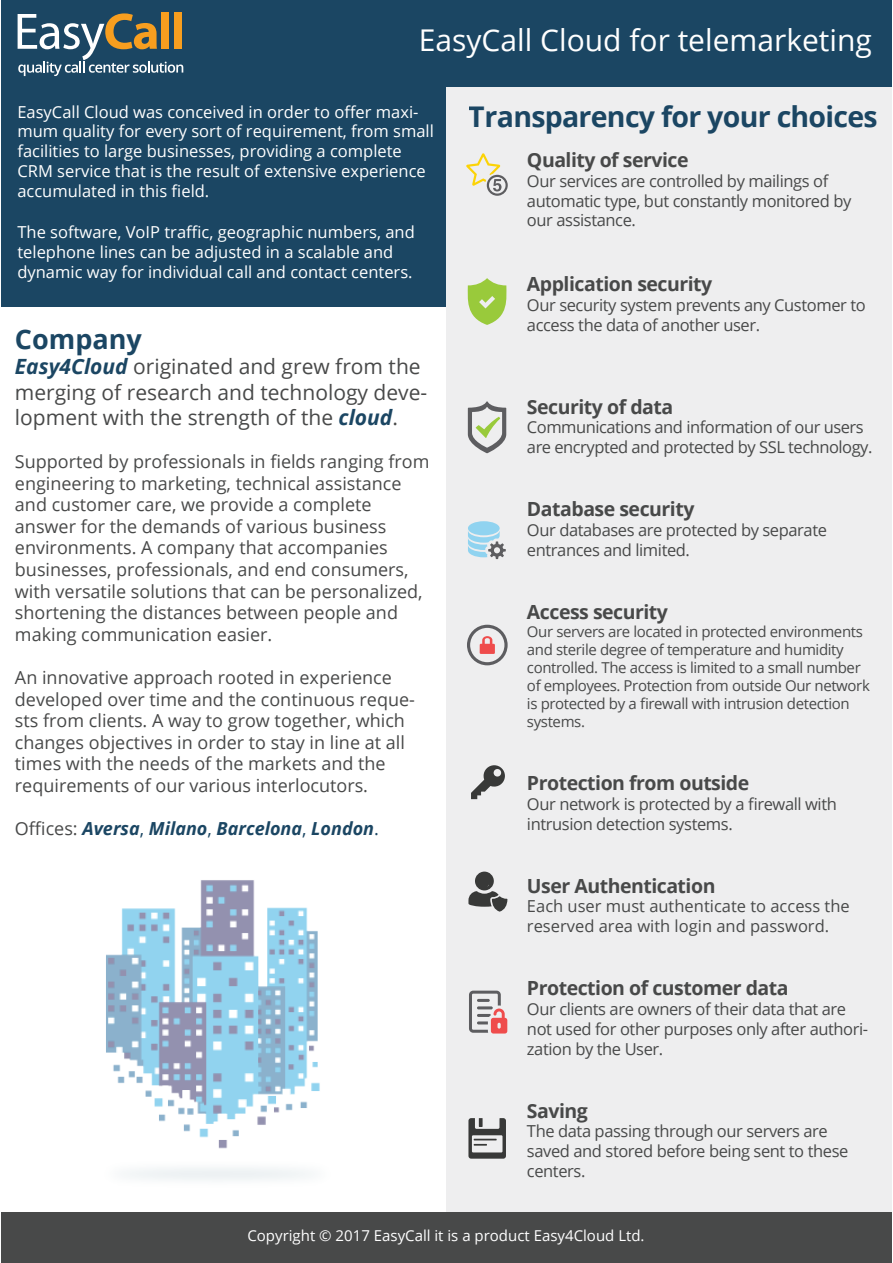
<style>
.page{position:relative;width:893px;height:1263px;background:#fff}
.page>*{position:absolute;margin:0;border:0;box-sizing:border-box;transform-origin:0 0}
.t1{font:30px "Open Sans";color:#fff}
.t2{font:700 28.5px "Open Sans";letter-spacing:-.025em;color:#1b4663}
.t3{font:700 27px "Open Sans";color:#1b4663}
.t4{font:21px/25.2px "Open Sans";color:#484949}
.t5{font:700 19.5px "Open Sans";letter-spacing:-.025em;color:#484949}
.t6{font:18px/21.6px "Open Sans";color:#484949}
.t7{font:italic 700 18px "Open Sans";color:#1b4663}
.t8{font:16.5px/19.8px "Open Sans";letter-spacing:-.025em;color:#484949}
.t9{font:16.5px/19.8px "Open Sans";color:#fff}
.t10{font:16.5px/19.8px "Open Sans";color:#484949}
.t11{font:15px/18px "Open Sans";letter-spacing:-.025em;color:#484949}
.t12{font:15px "Open Sans";color:#fff}
.s1{font-weight:700;font-style:italic;color:#1b4663}
.s2{font-weight:400;font-style:normal;color:#484949}
.s3{font-weight:400;font-style:normal}
</style>
<div class="page">
<div style="left:1px;top:76px;width:445px;height:230px;background:#1b4663"></div>
<div style="left:446px;top:76px;width:446px;height:1187px;background:#eeeeef"></div>
<div style="left:1px;top:0;width:891px;height:87px;background:#1b4663"></div>
<svg style="left:18px;top:13px;width:165px;height:63px"></svg>
<div style="left:161px;top:12px;width:8px;height:37px;background:#f79e1f"></div>
<div style="left:174px;top:12px;width:8px;height:37px;background:#f79e1f"></div>
<div style="left:1px;top:1212px;width:891px;height:51px;background:#484949"></div>
<svg style="left:467px;top:278px;width:40px;height:47px"></svg>
<svg style="left:468px;top:401px;width:38px;height:52px"></svg>
<div style="left:468px;top:521px;width:32px;height:14px;background:#90d3f0;border-radius:50%"></div>
<svg style="left:468px;top:530px;width:38px;height:29px"></svg>
<svg style="left:467px;top:625px;width:41px;height:40px"></svg>
<svg style="left:468px;top:871px;width:39px;height:41px"></svg>
<div style="left:477px;top:877px;width:12px;height:12px;background:#383938;border-radius:50%"></div>
<svg style="left:468px;top:1118px;width:38px;height:41px"></svg>
<svg style="left:469px;top:991px;width:38px;height:42px"></svg>
<svg style="left:471px;top:765px;width:34px;height:34px"></svg>
<svg style="left:466px;top:153px;width:42px;height:43px"></svg>
<img style="left:106px;top:880px;width:214px;height:300px">
<h1 class="t1" style="left:419px;top:20px;width:455px">EasyCall Cloud for telemarketing</h1>
<p class="t9" style="left:17px;top:101px;width:418px">EasyCall Cloud was conceived in order to offer maxi&shy;mum quality for every sort of requirement, from small facilities to large businesses, providing a complete CRM service that is the result of extensive experience accumulated in this field.</p>
<p class="t9" style="left:17px;top:222px;width:399px">The software, VoIP traffic, geographic numbers, and telephone lines can be adjusted in a scalable and dynamic way for individual call and contact centers.</p>
<h3 class="t3" style="left:15px;top:320px;width:128px">Company</h3>
<p class="t4" style="left:15px;top:354px;width:414px"><span class="s1">Easy4Cloud</span> originated and grew from the merging of research and technology deve&shy;lopment with the strength of the <span class="s1">cloud</span>.</p>
<p class="t6" style="left:15px;top:450px;width:416px">Supported by professionals in fields ranging from engineering to marketing, technical assistance and customer care, we provide a complete answer for the demands of various business environments. A company that accompanies businesses, professionals, and end consumers, with versatile solutions that can be personalized, shortening the distances between people and making communication easier.</p>
<p class="t6" style="left:15px;top:666px;width:401px">An innovative approach rooted in experience developed over time and the continuous reque&shy;sts from clients. A way to grow together, which changes objectives in order to stay in line at all times with the needs of the markets and the requirements of our various interlocutors.</p>
<p class="t7" style="left:15px;top:816px;width:365px"><span class="s2">Offices:</span> Aversa<span class="s3">,</span> Milano<span class="s3">,</span> Barcelona<span class="s3">,</span> London<span class="s3">.</span></p>
<h2 class="t2" style="left:469px;top:97px;width:410px">Transparency for your choices</h2>
<p class="t5" style="left:527px;top:146px;width:163px">Quality of service</p>
<p class="t8" style="left:527px;top:170px;width:326px">Our services are controlled by mailings of automatic type, but constantly monitored by our assistance.</p>
<p class="t5" style="left:527px;top:270px;width:187px">Application security</p>
<p class="t8" style="left:527px;top:295px;width:340px">Our security system prevents any Customer to access the data of another user.</p>
<p class="t5" style="left:527px;top:393px;width:148px">Security of data</p>
<p class="t8" style="left:527px;top:417px;width:347px">Communications and information of our users are encrypted and protected by SSL technology.</p>
<p class="t5" style="left:527px;top:495px;width:169px">Database security</p>
<p class="t8" style="left:527px;top:520px;width:302px">Our databases are protected by separate entrances and limited.</p>
<p class="t5" style="left:527px;top:598px;width:143px">Access security</p>
<p class="t11" style="left:527px;top:622px;width:344px">Our servers are located in protected environments and sterile degree of temperature and humidity controlled. The access is limited to a small number of employees. Protection from outside Our network is protected by a firewall with intrusion detection systems.</p>
<p class="t5" style="left:527px;top:769px;width:224px">Protection from outside</p>
<p class="t8" style="left:527px;top:793px;width:311px">Our network is protected by a firewall with intrusion detection systems.</p>
<p class="t5" style="left:527px;top:872px;width:190px">User Authentication</p>
<p class="t10" style="left:527px;top:896px;width:324px">Each user must authenticate to access the reserved area with login and password.</p>
<p class="t5" style="left:527px;top:974px;width:263px">Protection of customer data</p>
<p class="t8" style="left:527px;top:998px;width:343px">Our clients are owners of their data that are not used for other purposes only after authori&shy;zation by the User.</p>
<p class="t5" style="left:527px;top:1097px;width:62px">Saving</p>
<p class="t8" style="left:527px;top:1121px;width:323px">The data passing through our servers are saved and stored before being sent to these centers.</p>
<p class="t12" style="left:247px;top:1225px;width:399px">Copyright © 2017 EasyCall it is a product Easy4Cloud Ltd.</p>
</div>
